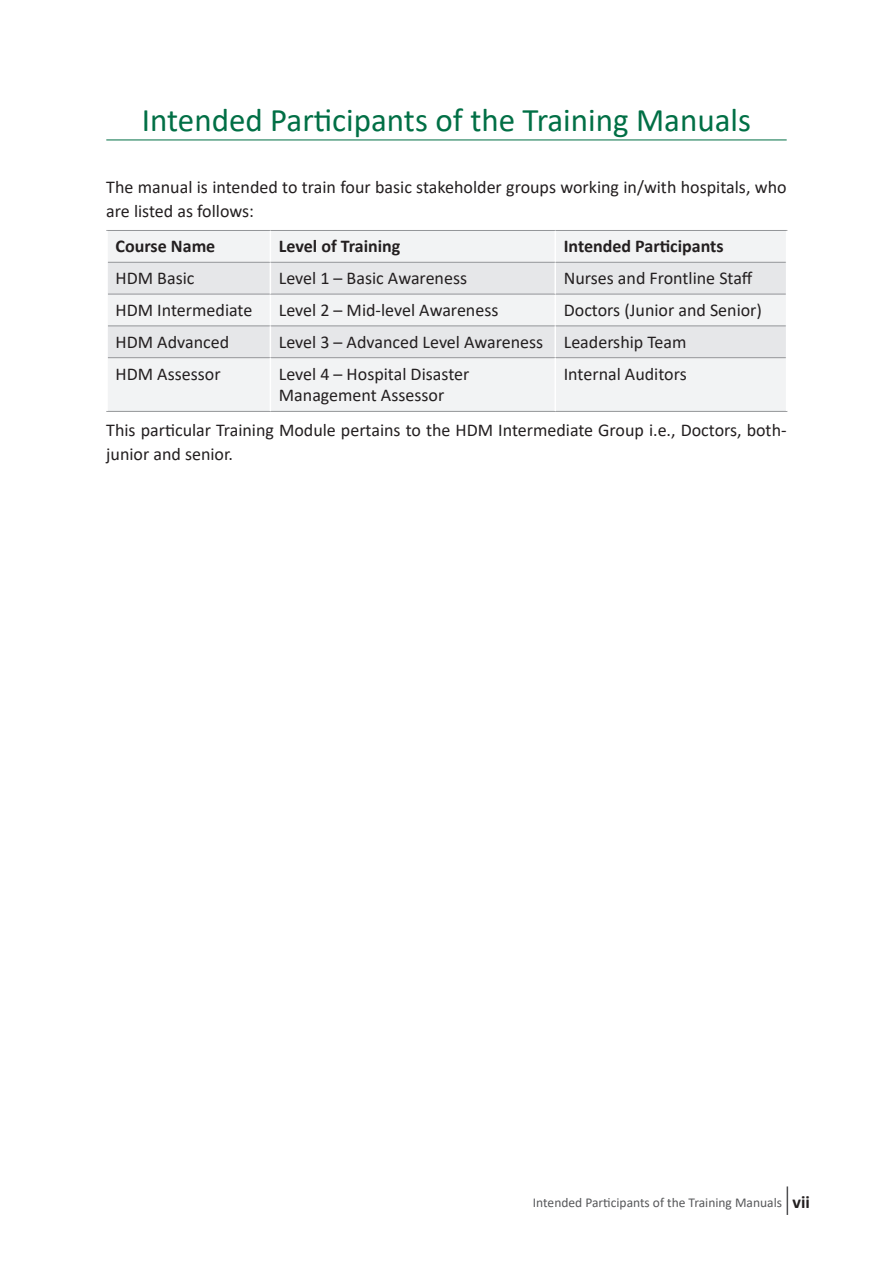
<style>
.page{position:relative;width:893px;height:1263px;background:#fff}
.page>*{position:absolute;margin:0;border:0;box-sizing:border-box;transform-origin:0 0}
.Heading_1_modify{font:33px "Calibri";color:#016f45}
.table_Text{font:18px/21px "Calibri";color:#231f20}
.Normal_modify{font:18px/24px "Calibri";color:#231f20}
.Table_header{font:700 18px "Calibri";color:#231f20}
.t1{font:13.5px "Calibri";color:#57585a}
</style>
<div class="page">
<svg style="left:787px;top:1186px;width:1px;height:29px"></svg>
<hr style="left:106px;top:140px;width:681px;height:1px;background:#016f45">
<div style="left:108px;top:231px;width:678px;height:180px;background:#f2f3f4"></div>
<svg style="left:108px;top:263px;width:678px;height:94px;fill:#e6e7e9"></svg>
<hr style="left:106px;top:230px;width:164px;height:1px;background:#939598">
<hr style="left:270px;top:230px;width:285px;height:1px;background:#939598">
<hr style="left:555px;top:230px;width:232px;height:1px;background:#939598">
<hr style="left:108px;top:262px;width:162px;height:1px;background:#939598">
<hr style="left:555px;top:262px;width:231px;height:1px;background:#939598">
<hr style="left:108px;top:294px;width:162px;height:1px;background:#939598">
<hr style="left:555px;top:294px;width:231px;height:1px;background:#939598">
<hr style="left:108px;top:325px;width:162px;height:1px;background:#939598">
<hr style="left:270px;top:325px;width:285px;height:1px;background:#939598">
<hr style="left:555px;top:325px;width:231px;height:1px;background:#939598">
<hr style="left:108px;top:357px;width:162px;height:1px;background:#939598">
<hr style="left:270px;top:357px;width:285px;height:1px;background:#939598">
<hr style="left:555px;top:357px;width:231px;height:1px;background:#939598">
<hr style="left:106px;top:411px;width:164px;height:1px;background:#939598">
<hr style="left:270px;top:411px;width:285px;height:1px;background:#939598">
<hr style="left:555px;top:411px;width:232px;height:1px;background:#939598">
<hr style="left:270px;top:231px;width:1px;height:31px;background:#fff">
<hr style="left:554px;top:231px;width:2px;height:31px;background:#fff">
<hr style="left:270px;top:294px;width:1px;height:31px;background:#fff">
<hr style="left:554px;top:294px;width:2px;height:31px;background:#fff">
<hr style="left:270px;top:326px;width:1px;height:31px;background:#fff">
<hr style="left:554px;top:326px;width:2px;height:31px;background:#fff">
<hr style="left:270px;top:358px;width:1px;height:53px;background:#fff">
<hr style="left:554px;top:358px;width:2px;height:53px;background:#fff">
<hr style="left:270px;top:262px;width:285px;height:1px;background:#939598">
<hr style="left:270px;top:294px;width:285px;height:1px;background:#939598">
<hr style="left:270px;top:263px;width:1px;height:31px;background:#fff">
<hr style="left:554px;top:263px;width:2px;height:31px;background:#fff">
<p class="Heading_1_modify" style="left:142px;top:97px;width:611px">Intended Participants of the Training Manuals</p>
<p class="Normal_modify" style="left:106px;top:175px;width:682px">The manual is intended to train four basic stakeholder groups working in/with hospitals, who are listed as follows:</p>
<p class="Table_header" style="left:116px;top:234px;width:101px">Course Name</p>
<p class="Table_header" style="left:279px;top:234px;width:123px">Level of Training</p>
<p class="Table_header" style="left:564px;top:234px;width:161px">Intended Participants</p>
<p class="table_Text" style="left:116px;top:267px;width:80px">HDM Basic</p>
<p class="table_Text" style="left:279px;top:267px;width:190px">Level 1 – Basic Awareness</p>
<p class="table_Text" style="left:564px;top:267px;width:190px">Nurses and Frontline Staff</p>
<p class="table_Text" style="left:116px;top:299px;width:138px">HDM Intermediate</p>
<p class="table_Text" style="left:279px;top:299px;width:221px">Level 2 – Mid-level Awareness</p>
<p class="table_Text" style="left:564px;top:299px;width:200px">Doctors (Junior and Senior)</p>
<p class="table_Text" style="left:116px;top:331px;width:115px">HDM Advanced</p>
<p class="table_Text" style="left:279px;top:331px;width:266px">Level 3 – Advanced Level Awareness</p>
<p class="table_Text" style="left:564px;top:331px;width:124px">Leadership Team</p>
<p class="table_Text" style="left:116px;top:363px;width:107px">HDM Assessor</p>
<p class="table_Text" style="left:279px;top:363px;width:192px">Level 4 – Hospital Disaster<br>Management Assessor</p>
<p class="table_Text" style="left:564px;top:363px;width:124px">Internal Auditors</p>
<p class="Normal_modify" style="left:106px;top:417px;width:682px">This particular Training Module pertains to the HDM Intermediate Group i.e., Doctors, both&shy;junior and senior.</p>
<p class="t1" style="left:533px;top:1193px;width:77px">Intended ParticipantsoftheTrainingManual</p>
<p class="Table_header" style="left:793px;top:1189px;width:19px">vii</p>
</div>
